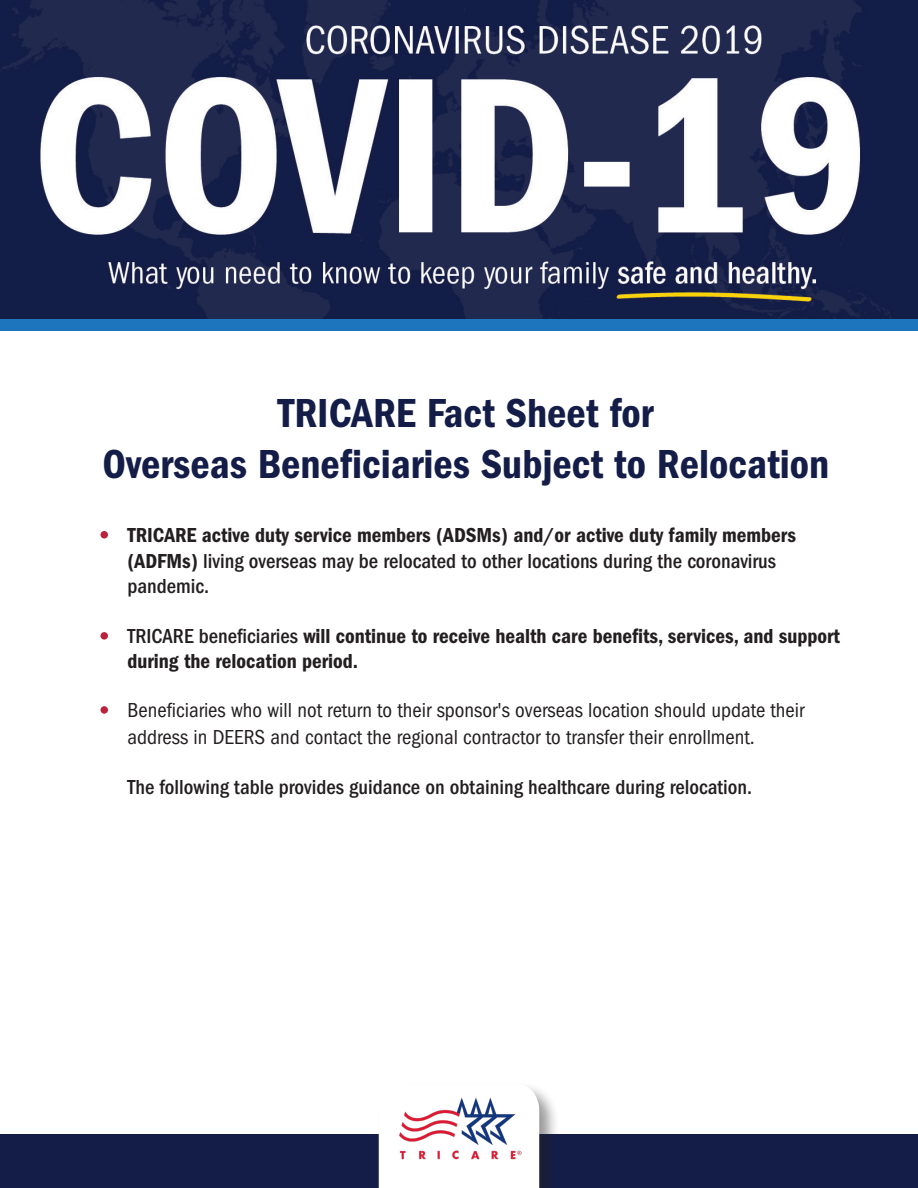
<style>
.page{position:relative;width:918px;height:1188px;background:#fff}
.page>*{position:absolute;margin:0;border:0;box-sizing:border-box;transform-origin:0 0}
.t1{font:42px/50.4px "ITC Franklin Gothic Std Dm Cd";color:#131d47;text-align:center}
.t2{font:21px/25.2px "ITC Franklin Gothic Std Dm Cd";color:#231f20}
.t3{font:condensed 21px/26.5px "ITC Franklin Gothic Std";color:#231f20}
.t4{font:500 condensed 21px "ITC Franklin Gothic Std";color:#231f20}
.s1{font-family:"ITC Franklin Gothic Std";font-weight:500;font-stretch:condensed}
</style>
<div class="page">
<div style="left:0;top:1134px;width:918px;height:54px;background:#131d47"></div>
<div style="left:376px;top:1081px;width:184px;height:107px;background:#231f20;opacity:.46"></div>
<div style="left:379px;top:1084px;width:160px;height:104px;background:#fff"></div>
<img style="left:394px;top:1090px;width:130px;height:74px">
<img style="left:0;top:0;width:918px;height:319px">
<div style="left:100px;top:531px;width:8px;height:7px;background:#bb223c;border-radius:50%"></div>
<div style="left:100px;top:632px;width:8px;height:8px;background:#bb223c;border-radius:50%"></div>
<div style="left:100px;top:706px;width:8px;height:8px;background:#bb223c;border-radius:50%"></div>
<div style="left:0;top:319px;width:918px;height:11px;background:#1c75bd"></div>
<p class="t1" style="left:102px;top:388px;width:728px">TRICARE Fact Sheet for<br>Overseas Beneficiaries Subject to Relocation</p>
<p class="t2" style="left:128px;top:523px;width:670px">TRICARE active duty service members (ADSMs) and/or active duty family members (ADFMs) <span class="s1">living overseas may be relocated to other locations during the coronavirus pandemic.</span></p>
<p class="t2" style="left:128px;top:624px;width:714px"><span class="s1">TRICARE beneficiaries</span> will continue to receive health care benefits, services, and support during the relocation period.</p>
<p class="t3" style="left:128px;top:697px;width:679px">Beneficiaries who will not return to their sponsor's overseas location should update their address in DEERS and contact the regional contractor to transfer their enrollment.</p>
<p class="t4" style="left:128px;top:776px;width:626px">The following table provides guidance on obtaining healthcare during relocation.</p>
</div>
